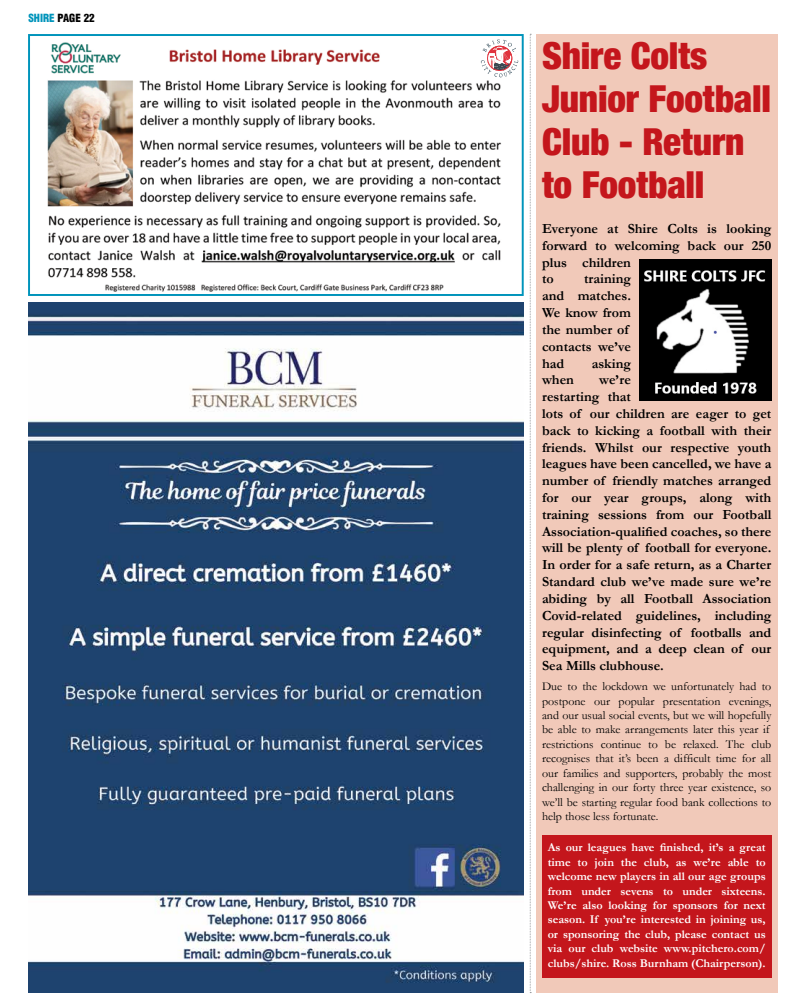
<style>
.page{position:relative;width:806px;height:1007px;background:#fff}
.page>*{position:absolute;margin:0;border:0;box-sizing:border-box;transform-origin:0 0}
.t1{font:900 condensed 37.1px/43px "Helvetica Neue LTW1 G";letter-spacing:-.005em;color:#c4161c}
.t2{font:700 14px/16.8px "Garamond";color:#000}
.t3{font:12px/14.4px "Garamond";color:#000}
.t4{font:700 12px/14.4px "Garamond";color:#fff;text-align:justify}
.t5{font:900 condensed 11px "Helvetica LT";color:#000}
.s1{color:#0094bb}
</style>
<div class="page">
<div style="left:536px;top:34px;width:241px;height:958px;background:#f1c9b9"></div>
<div style="left:541px;top:835px;width:229px;height:142px;background:#c4161c"></div>
<svg style="left:529px;top:34px;width:2px;height:959px"></svg>
<img style="left:639px;top:260px;width:131px;height:140px">
<img style="left:28px;top:303px;width:495px;height:689px">
<img style="left:47px;top:42px;width:472px;height:250px">
<div style="left:28px;top:34px;width:495px;height:262px;border:2px solid #0094bb"></div>
<svg style="left:480px;top:39px;width:38px;height:38px"></svg>
<p class="t5" style="left:28px;top:11px;width:68px"><span class="s1">SHIRE</span> PAGE 22</p>
<h1 class="t1" style="left:541px;top:34px;width:230px">Shire Colts<br>Junior Football<br>Club - Return to Football</h1>
<p class="t2" style="left:541px;top:220px;width:231px">Everyone at Shire Colts is looking forward to welcoming back our 250 plus children<br>to</p>
<p class="t2" style="left:541px;top:270px;width:90px;text-indent:42px">training and matches.<br>We know from the number of contacts we’ve had</p>
<p class="t2" style="left:591px;top:354px;width:41px">asking</p>
<p class="t2" style="left:541px;top:371px;width:33px">when</p>
<p class="t2" style="left:541px;top:371px;width:231px;text-indent:57px">we’re<br>restarting that<br>lots of our children are eager to get back to kicking a football with their friends. Whilst our respective youth leagues have been cancelled, we have a number of friendly matches arranged for our year groups, along with training sessions from our Football Association-qualified coaches, so there will be plenty of football for everyone.<br>In order for a safe return, as a Charter Standard club we’ve made sure we’re abiding by all Football Association Covid-related guidelines, including regular disinfecting of footballs and equipment, and a deep clean of our Sea Mills clubhouse.</p>
<p class="t3" style="left:541px;top:679px;width:231px">Due to the lockdown we unfortunately had to postpone our popular presentation evenings, and our usual social events, but we will hopefully be able to make arrangements later this year if restrictions continue to be relaxed. The club recognises that it’s been a difficult time for all our families and supporters, probably the most challenging in our forty three year existence, so we’ll be starting regular food bank collections to help those less fortunate.</p>
<p class="t4" style="left:547px;top:840px;width:219px">As our leagues have finished, it’s a great time to join the club, as we’re able to welcome new players in all our age groups from under sevens to under sixteens.<br>We’re also looking for sponsors for next season. If you’re interested in joining us, or sponsoring the club, please contact us via our club website www.pitchero.com/ clubs/shire. Ross Burnham (Chairperson).</p>
</div>
